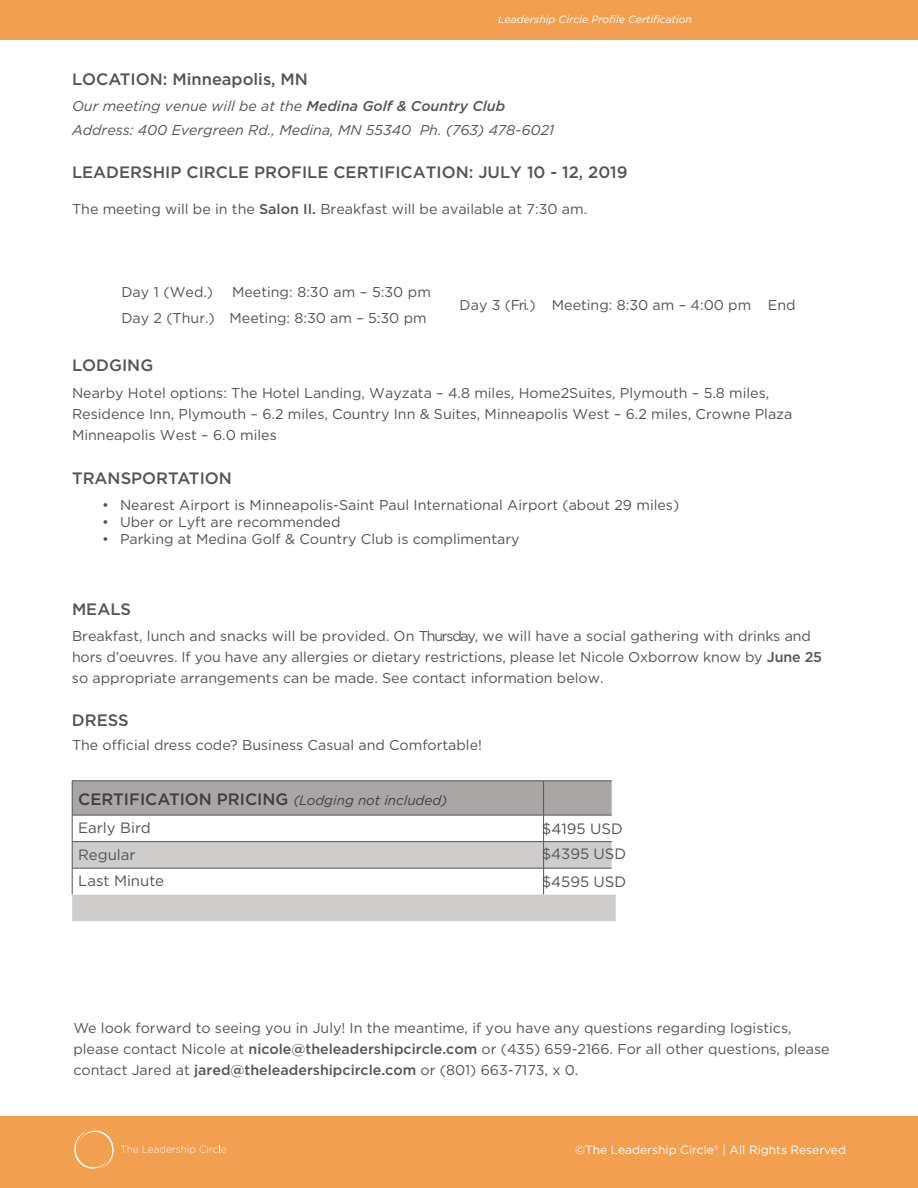
<style>
.page{position:relative;width:918px;height:1188px;background:#fff}
.page>*{position:absolute;margin:0;border:0;box-sizing:border-box;transform-origin:0 0}
.t1{font:500 16.5px "Gotham";color:#535453}
.t2{font:500 16.5px "Gotham";color:#3e3e3f}
.t3{font:15px "Gotham";color:#535453}
.t4{font:14.25px/21.1px "Gotham";color:#535453}
.t5{font:italic 14.25px/23.9px "Gotham";color:#535453}
.t6{font:12px "Gotham";color:#fff}
.t7{font:italic 10.5px "Gotham";color:#fff}
.s1{font-weight:500}
.s2{font-weight:400;font-style:italic;font-size:13.5px}
</style>
<div class="page">
<div style="left:0;top:1116px;width:918px;height:72px;background:#f29f52"></div>
<div style="left:0;top:0;width:918px;height:39px;background:#f29f52"></div>
<svg style="left:74px;top:1130px;width:153px;height:39px"></svg>
<svg style="left:72px;top:781px;width:544px;height:140px"></svg>
<p class="t7" style="left:498px;top:13px;width:195px">Leadership Circle Profile Certification</p>
<p class="t1" style="left:72px;top:69px;width:238px">LOCATION: Minneapolis, MN</p>
<p class="t5" style="left:72px;top:94px;width:484px">Our meeting venue will be at the <span class="s1">Medina Golf &amp; Country Club<br></span>Address: 400 Evergreen Rd., Medina, MN 55340 Ph. (763) 478-6021</p>
<p class="t1" style="left:72px;top:162px;width:557px">LEADERSHIP CIRCLE PROFILE CERTIFICATION: JULY 10 - 12, 2019</p>
<p class="t4" style="left:72px;top:198px;width:517px">The meeting will be in the <span class="s1">Salon II.</span> Breakfast will be available at 7:30 am.</p>
<p class="t4" style="left:121px;top:281px;width:93px">Day 1 (Wed.)</p>
<p class="t4" style="left:122px;top:279px;width:311px;line-height:25.5px;text-align:right">Meeting: 8:30 am – 5:30 pm<br>Day 2 (Thur.) Meeting: 8:30 am – 5:30 pm</p>
<p class="t4" style="left:460px;top:294px;width:338px">Day 3 (Fri.) Meeting: 8:30 am – 4:00 pm End</p>
<p class="t1" style="left:72px;top:354px;width:83px">LODGING</p>
<p class="t4" style="left:72px;top:382px;width:722px">Nearby Hotel options: The Hotel Landing, Wayzata – 4.8 miles, Home2Suites, Plymouth – 5.8 miles,<br>Residence Inn, Plymouth – 6.2 miles, Country Inn &amp; Suites, Minneapolis West – 6.2 miles, Crowne Plaza<br>Minneapolis West – 6.0 miles</p>
<p class="t1" style="left:72px;top:468px;width:161px">TRANSPORTATION</p>
<p class="t4" style="left:102px;top:494px;width:579px">• Nearest Airport is Minneapolis-Saint Paul International Airport (about 29 miles)</p>
<p class="t4" style="left:102px;top:511px;width:240px">• Uber or Lyft are recommended</p>
<p class="t4" style="left:102px;top:529px;width:419px">• Parking at Medina Golf &amp; Country Club is complimentary</p>
<p class="t1" style="left:72px;top:598px;width:61px">MEALS</p>
<p class="t4" style="left:72px;top:625px;width:752px">Breakfast, lunch and snacks will be provided. On Thursday, we will have a social gathering with drinks and hors d’oeuvres. If you have any allergies or dietary restrictions, please let Nicole Oxborrow know by <span class="s1">June 25 </span>so appropriate arrangements can be made. See contact information below.</p>
<p class="t1" style="left:72px;top:709px;width:58px">DRESS</p>
<p class="t4" style="left:72px;top:734px;width:411px">The official dress code? Business Casual and Comfortable!</p>
<p class="t2" style="left:78px;top:788px;width:371px">CERTIFICATION PRICING <span class="s2">(Lodging not included)</span></p>
<p class="t3" style="left:78px;top:818px;width:74px">Early Bird</p>
<p class="t3" style="left:542px;top:819px;width:83px">$4195 USD</p>
<p class="t3" style="left:78px;top:845px;width:59px">Regular</p>
<p class="t3" style="left:542px;top:844px;width:86px">$4395 USD</p>
<p class="t3" style="left:78px;top:871px;width:88px">Last Minute</p>
<p class="t3" style="left:542px;top:872px;width:86px">$4595 USD</p>
<p class="t4" style="left:73px;top:1017px;width:758px">We look forward to seeing you in July! In the meantime, if you have any questions regarding logistics, please contact Nicole at <span class="s1">nicole@theleadershipcircle.com</span> or (435) 659-2166. For all other questions, please contact Jared at <span class="s1">jared@theleadershipcircle.com</span> or (801) 663-7173, x 0.</p>
<p class="t6" style="left:575px;top:1142px;width:272px">©The Leadership Circle® | All Rights Reserved</p>
</div>
